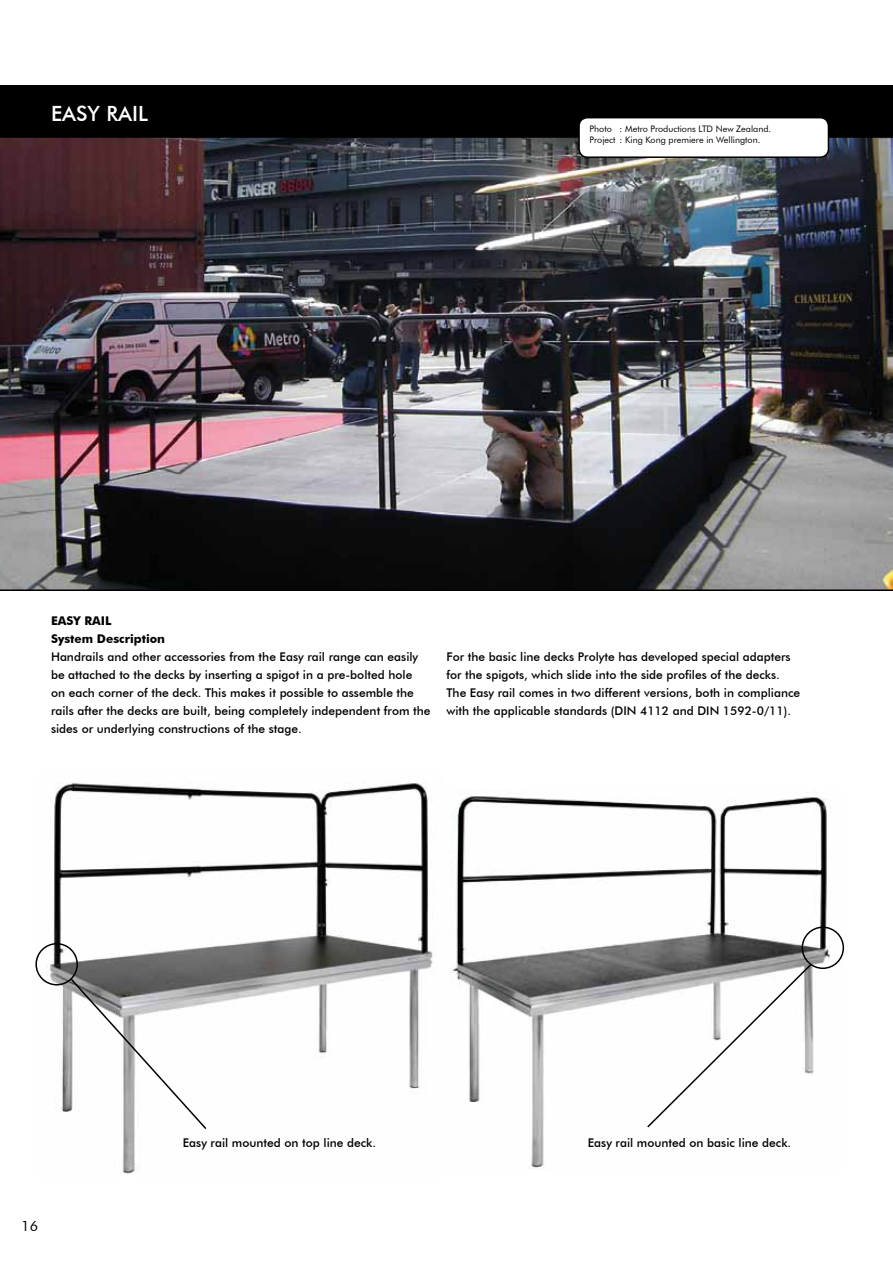
<style>
.page{position:relative;width:893px;height:1263px;background:#fff}
.page>*{position:absolute;margin:0;border:0;box-sizing:border-box;transform-origin:0 0}
.t1{font:500 21px "Futura BT";color:#fff}
.t2{font:14.25px "Futura BT";color:#000}
.t3{font:500 12px/18px "Futura BT";color:#000}
.t4{font:700 12px/18px "Futura BT";color:#000}
.t5{font:9px/10.8px "Futura BT";color:#000}
</style>
<div class="page">
<img style="left:0;top:138px;width:893px;height:451px">
<hr style="left:0;top:589px;width:893px;height:2px;background:#000">
<img style="left:450px;top:796px;width:392px;height:373px">
<img style="left:37px;top:782px;width:396px;height:392px">
<div style="left:0;top:85px;width:893px;height:53px;background:#000"></div>
<div style="left:579px;top:118px;width:249px;height:39px;background:#fff;border-radius:9px"></div>
<div style="left:578px;top:117px;width:251px;height:41px;border:2px solid #000;border-radius:9px"></div>
<div style="left:35px;top:943px;width:43px;height:42px;border:2px solid #000;border-radius:50%"></div>
<div style="left:801px;top:926px;width:43px;height:43px;border:2px solid #000;border-radius:50%"></div>
<svg style="left:69px;top:977px;width:139px;height:154px"></svg>
<svg style="left:646px;top:963px;width:167px;height:166px"></svg>
<h1 class="t1" style="left:51px;top:101px;width:96px">EASY RAIL</h1>
<p class="t5" style="left:590px;top:124px;width:183px">Photo : Metro Productions LTD New Zealand.<br>Project : King Kong premiere in Wellington.</p>
<p class="t4" style="left:51px;top:612px;width:16px">Easy</p>
<p class="t4" style="left:51px;top:612px;width:116px;text-indent:33px">rail<br>System Description</p>
<p class="t3" style="left:51px;top:648px;width:381px">Handrails and other accessories from the Easy rail range can easily be attached to the decks by inserting a spigot in a pre-bolted hole<br>on each corner of the deck. This makes it possible to assemble the rails after the decks are built, being completely independent from the sides or underlying constructions of the stage.</p>
<p class="t3" style="left:446px;top:648px;width:355px">For the basic line decks Prolyte has developed special adapters for the spigots, which slide into the side profiles of the decks.<br>The Easy rail comes in two different versions, both in compliance with the applicable standards (DIN 4112 and DIN 1592-0/11).</p>
<p class="t2" style="left:21px;top:1217px;width:18px">16</p>
<p class="t3" style="left:183px;top:1134px;width:195px">Easy rail mounted on top line deck.</p>
<p class="t3" style="left:588px;top:1134px;width:205px">Easy rail mounted on basic line deck.</p>
</div>
